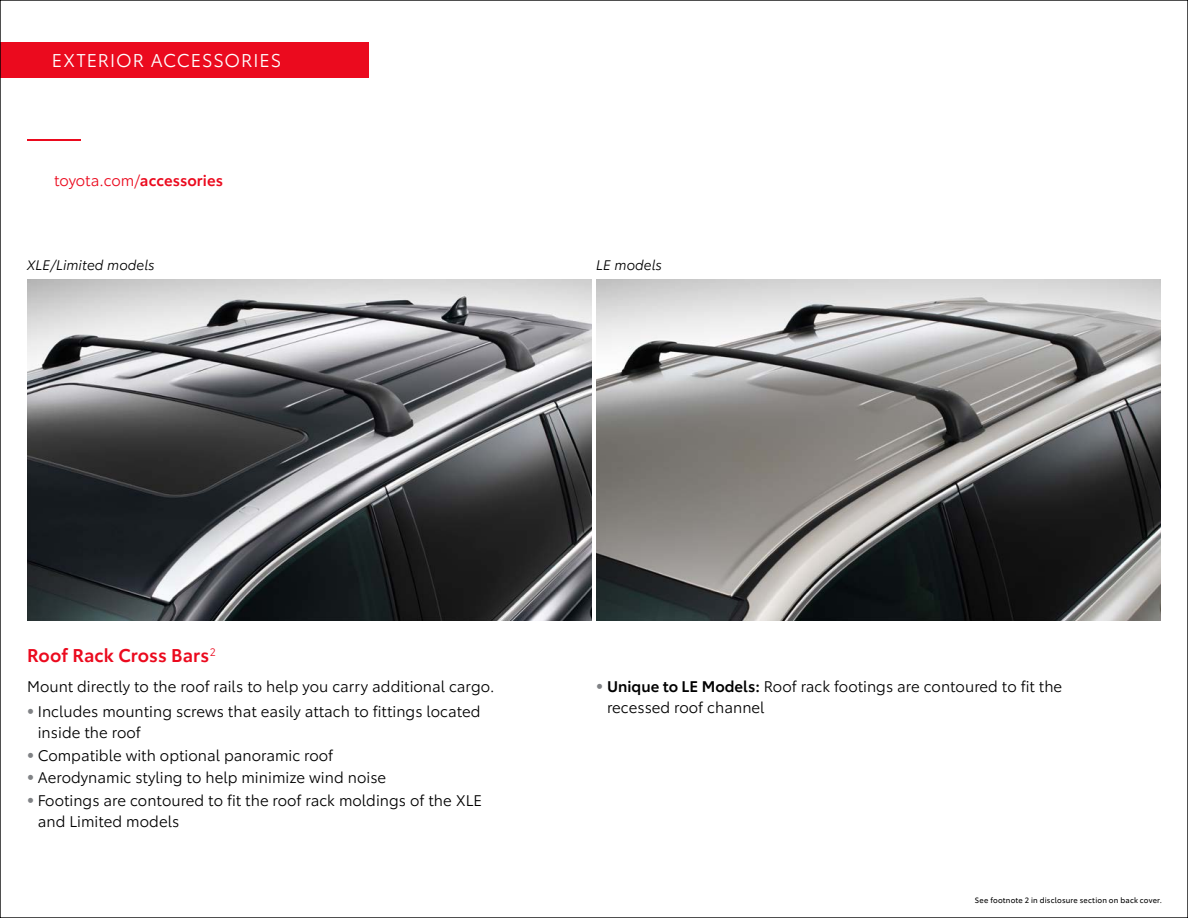
<style>
.page{position:relative;width:1188px;height:918px;background:#fff}
.page>*{position:absolute;margin:0;border:0;box-sizing:border-box;transform-origin:0 0}
.t1{font:18px "Toyota Type";letter-spacing:.05em;color:#fff}
.t2{font:600 18px "Toyota Type";letter-spacing:.005em;color:#eb0a1e}
.t3{font:15px/21px "Toyota Type";letter-spacing:.005em;color:#000}
.t4{font:15px "Toyota Type";letter-spacing:-.005em;color:#eb0a1e}
.t5{font:italic 13.5px "Toyota Type";letter-spacing:.005em;color:#000}
.t6{font:7.5px "Toyota Type";letter-spacing:.025em;color:#000}
.s1{font-weight:600}
.s2{font-weight:700;font-size:18px;color:#808285}
</style>
<div class="page">
<img style="left:596px;top:279px;width:565px;height:342px">
<img style="left:27px;top:279px;width:565px;height:342px">
<div style="left:0;top:42px;width:369px;height:36px;background:#eb0a1e"></div>
<hr style="left:27px;top:140px;width:54px;height:1px;background:#eb0a1e">
<p class="t1" style="left:52px;top:47px;width:231px">EXTERIOR ACCESSORIES</p>
<p class="t4" style="left:54px;top:170px;width:170px">toyota.com/<span class="s1">accessories</span></p>
<p class="t5" style="left:27px;top:255px;width:129px">XLE/Limited models</p>
<p class="t5" style="left:596px;top:255px;width:67px">LE models</p>
<p class="t2" style="left:27px;top:641px;width:190px">Roof Rack Cross Bars<sup>2</sup></p>
<p class="t3" style="left:27px;top:675px;width:469px">Mount directly to the roof rails to help you carry additional cargo.</p>
<p class="t3" style="left:38px;top:700px;width:444px;text-indent:-11px"><span class="s2">•</span> Includes mounting screws that easily attach to fittings located inside the roof</p>
<p class="t3" style="left:27px;top:744px;width:308px"><span class="s2">•</span> Compatible with optional panoramic roof</p>
<p class="t3" style="left:27px;top:766px;width:361px"><span class="s2">•</span> Aerodynamic styling to help minimize wind noise</p>
<p class="t3" style="left:38px;top:789px;width:446px;text-indent:-11px"><span class="s2">•</span> Footings are contoured to fit the roof rack moldings of the XLE and Limited models</p>
<p class="t3" style="left:607px;top:675px;width:457px;text-indent:-11px"><span class="s2">•</span> <span class="s1">Unique to LE Models:</span> Roof rack footings are contoured to fit the recessed roof channel</p>
<p class="t6" style="left:975px;top:895px;width:189px">See footnote 2 in disclosure section on back cover.</p>
</div>
